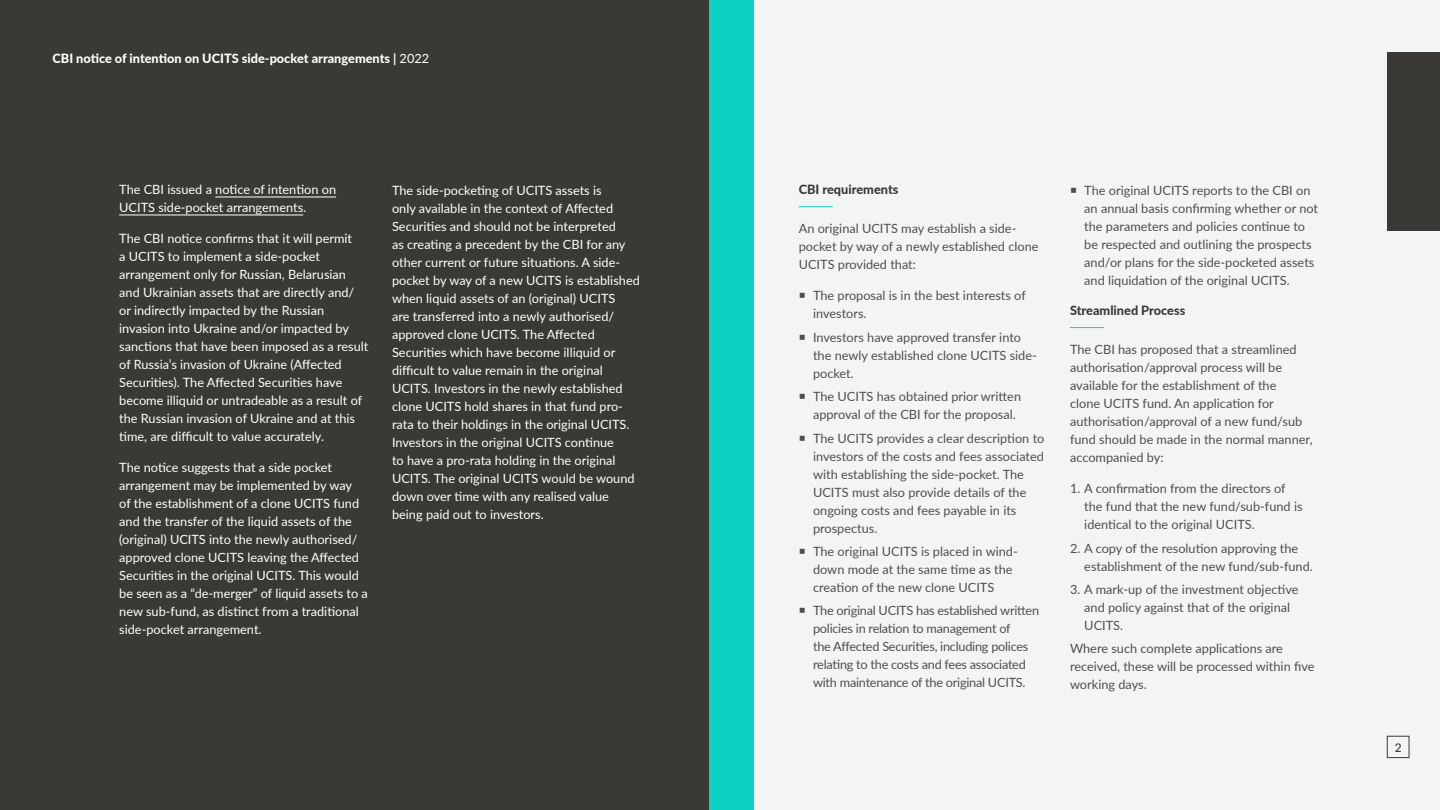
<style>
.page{position:relative;width:1440px;height:810px;background:#fff}
.page>*{position:absolute;margin:0;border:0;box-sizing:border-box;transform-origin:0 0}
.t1{font:12.75px/18px "Lato";color:#fff}
.t2{font:12.75px/18px "Lato";color:#4f4e4c}
.t3{font:12.75px/18px "Lato";letter-spacing:-.02em;color:#4f4e4c}
.t4{font:800 12.75px "Lato";color:#fff}
.t5{font:800 12.75px "Lato";color:#3b3936}
.t6{font:500 12px "Lato";color:#3b3936}
.s1{font-weight:700}
.s2{font-weight:400}
</style>
<div class="page">
<div style="left:748px;top:0;width:692px;height:810px;background:#f3f5f5"></div>
<div style="left:1388px;top:52px;width:52px;height:179px;background:#3b3936"></div>
<svg style="left:799px;top:206px;width:34px;height:1px"></svg>
<svg style="left:1070px;top:327px;width:35px;height:1px"></svg>
<div style="left:1387px;top:736px;width:22px;height:22px;border:1px solid #3b3936"></div>
<div style="left:0;top:0;width:709px;height:810px;background:#3b3936"></div>
<div style="left:709px;top:0;width:45px;height:810px;background:#0bd2c5"></div>
<hr style="left:215px;top:197px;width:121px;height:1px;background:#fff">
<hr style="left:119px;top:215px;width:184px;height:1px;background:#fff">
<p class="t4" style="left:52px;top:49px;width:378px">CBI notice of intention on UCITS side-pocket arrangements <span class="s1">|</span> <span class="s2">2022</span></p>
<p class="t1" style="left:119px;top:180px;width:218px">The CBI issued a notice of intention on<br>UCITS side-pocket arrangements.</p>
<p class="t1" style="left:119px;top:229px;width:251px">The CBI notice confirms that it will permit<br>a UCITS to implement a side-pocket arrangement only for Russian, Belarusian and Ukrainian assets that are directly and/ or indirectly impacted by the Russian invasion into Ukraine and/or impacted by sanctions that have been imposed as a result of Russia’s invasion of Ukraine (Affected Securities). The Affected Securities have become illiquid or untradeable as a result of the Russian invasion of Ukraine and at this time, are difficult to value accurately.</p>
<p class="t1" style="left:119px;top:457px;width:250px">The notice suggests that a side pocket arrangement may be implemented by way<br>of the establishment of a clone UCITS fund and the transfer of the liquid assets of the (original) UCITS into the newly authorised/ approved clone UCITS leaving the Affected Securities in the original UCITS. This would be seen as a “de-merger” of liquid assets to a new sub-fund, as distinct from a traditional side-pocket arrangement.</p>
<p class="t1" style="left:392px;top:180px;width:249px">The side-pocketing of UCITS assets is<br>only available in the context of Affected Securities and should not be interpreted<br>as creating a precedent by the CBI for any other current or future situations. A side&shy;pocket by way of a new UCITS is established when liquid assets of an (original) UCITS<br>are transferred into a newly authorised/ approved clone UCITS. The Affected Securities which have become illiquid or difficult to value remain in the original UCITS. Investors in the newly established clone UCITS hold shares in that fund pro&shy;rata to their holdings in the original UCITS.<br>Investors in the original UCITS continue<br>to have a pro-rata holding in the original UCITS. The original UCITS would be wound down over time with any realised value being paid out to investors.</p>
<p class="t5" style="left:799px;top:180px;width:101px">CBI requirements</p>
<p class="t2" style="left:799px;top:219px;width:241px">An original UCITS may establish a side&shy;pocket by way of a newly established clone<br>UCITS provided that:</p>
<p class="t2" style="left:813px;top:286px;width:214px">The proposal is in the best interests of investors.</p>
<p class="t2" style="left:813px;top:328px;width:225px">Investors have approved transfer into the newly established clone UCITS side&shy;pocket.</p>
<p class="t2" style="left:813px;top:387px;width:210px">The UCITS has obtained prior written approval of the CBI for the proposal.</p>
<p class="t2" style="left:813px;top:428px;width:233px">The UCITS provides a clear description to investors of the costs and fees associated with establishing the side-pocket. The UCITS must also provide details of the ongoing costs and fees payable in its prospectus.</p>
<p class="t2" style="left:813px;top:542px;width:206px">The original UCITS is placed in wind&shy;down mode at the same time as the creation of the new clone UCITS</p>
<p class="t3" style="left:813px;top:601px;width:228px">The original UCITS has established written policies in relation to management of<br>the Affected Securities, including polices relating to the costs and fees associated with maintenance of the original UCITS.</p>
<p class="t2" style="left:1084px;top:181px;width:235px">The original UCITS reports to the CBI on an annual basis confirming whether or not the parameters and policies continue to be respected and outlining the prospects and/or plans for the side-pocketed assets and liquidation of the original UCITS.</p>
<p class="t5" style="left:1070px;top:301px;width:117px">Streamlined Process</p>
<p class="t2" style="left:1070px;top:340px;width:244px">The CBI has proposed that a streamlined authorisation/approval process will be available for the establishment of the<br>clone UCITS fund. An application for authorisation/approval of a new fund/sub fund should be made in the normal manner, accompanied by:</p>
<p class="t2" style="left:1084px;top:479px;width:220px;text-indent:-14px">1. A confirmation from the directors of the fund that the new fund/sub-fund is identical to the original UCITS.</p>
<p class="t2" style="left:1084px;top:538px;width:230px;text-indent:-14px">2. A copy of the resolution approving the establishment of the new fund/sub-fund.</p>
<p class="t2" style="left:1084px;top:580px;width:216px;text-indent:-14px">3. A mark-up of the investment objective and policy against that of the original<br>UCITS.</p>
<p class="t2" style="left:1070px;top:639px;width:246px">Where such complete applications are received, these will be processed within five working days.</p>
<p class="t6" style="left:1395px;top:739px;width:8px">2</p>
</div>
